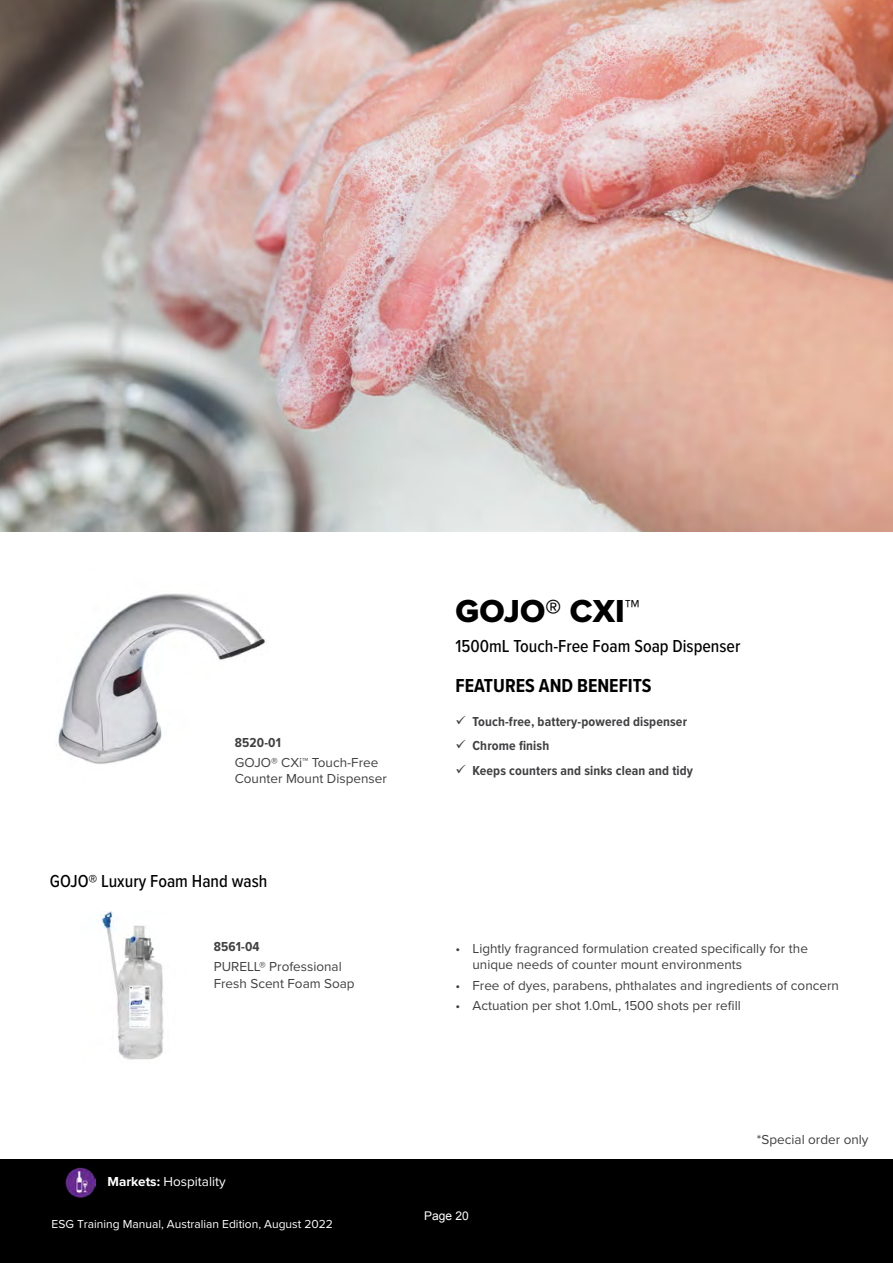
<style>
.page{position:relative;width:893px;height:1263px;background:#fff}
.page>*{position:absolute;margin:0;border:0;box-sizing:border-box;transform-origin:0 0}
.t1{font:33px "Proxima Nova Extrabld";color:#000}
.t2{font:700 19.5px "Proxima Nova Cond";color:#000}
.t3{font:500 18px "Proxima Nova Cond";color:#000}
.t4{font:13.5px/16.2px "Proxima Nova";color:#414042}
.t5{font:700 13.5px "Proxima Nova Cond";letter-spacing:.01em;color:#414042}
.t6{font:13.5px "Proxima Nova";color:#fff}
.t7{font:12px "Proxima Nova";color:#fff}
.t8{font:12px "Arial";color:#fff}
.s1{font-weight:700}
</style>
<div class="page">
<div style="left:0;top:1159px;width:893px;height:104px;background:#000"></div>
<img style="left:0;top:0;width:893px;height:532px">
<img style="left:66px;top:1168px;width:30px;height:30px">
<img style="left:58px;top:593px;width:208px;height:171px">
<img style="left:101px;top:911px;width:63px;height:149px">
<p class="t5" style="left:235px;top:734px;width:48px">8520-01</p>
<p class="t4" style="left:235px;top:755px;width:154px">GOJO® CXi™ Touch-Free<br>Counter Mount Dispenser</p>
<h3 class="t3" style="left:50px;top:870px;width:219px">GOJO® Luxury Foam Hand wash</h3>
<p class="t5" style="left:214px;top:938px;width:47px">8561-04</p>
<p class="t4" style="left:214px;top:959px;width:142px">PURELL® Professional<br>Fresh Scent Foam Soap</p>
<h1 class="t1" style="left:455px;top:591px;width:186px">GOJO® CXI™</h1>
<h3 class="t3" style="left:455px;top:635px;width:286px">1500mL Touch-Free Foam Soap Dispenser</h3>
<h2 class="t2" style="left:455px;top:674px;width:198px">FEATURES AND BENEFITS</h2>
<p class="t5" style="left:455px;top:713px;width:233px">✓ Touch-free, battery-powered dispenser</p>
<p class="t5" style="left:455px;top:738px;width:95px">✓ Chrome finish</p>
<p class="t5" style="left:455px;top:762px;width:239px">✓ Keeps counters and sinks clean and tidy</p>
<p class="t4" style="left:472px;top:941px;width:337px;text-indent:-17px">• Lightly fragranced formulation created specifically for the unique needs of counter mount environments</p>
<p class="t4" style="left:455px;top:977px;width:385px">• Free of dyes, parabens, phthalates and ingredients of concern</p>
<p class="t4" style="left:455px;top:998px;width:287px">• Actuation per shot 1.0mL, 1500 shots per refill</p>
<p class="t6" style="left:108px;top:1174px;width:120px"><span class="s1">Markets:</span> Hospitality</p>
<p class="t7" style="left:52px;top:1216px;width:283px">ESG Training Manual, Australian Edition, August 2022</p>
<p class="t8" style="left:424px;top:1207px;width:46px">Page 20</p>
<p class="t4" style="left:757px;top:1132px;width:113px">*Special order only</p>
</div>
